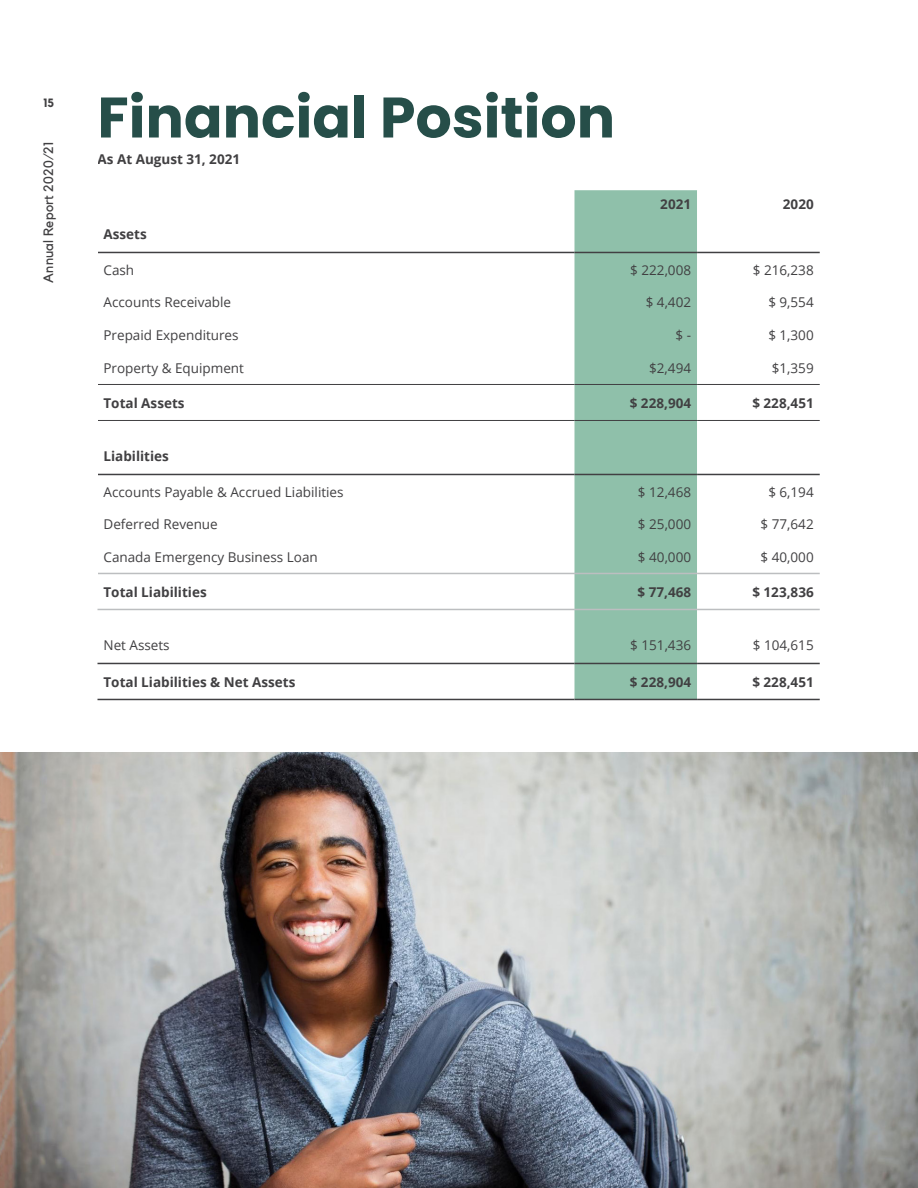
<style>
.page{position:relative;width:918px;height:1188px;background:#fff}
.page>*{position:absolute;margin:0;border:0;box-sizing:border-box;transform-origin:0 0}
.Headline_1__Right{font:700 57px "Poppins";color:#264e49}
.Body_Text{font:13.5px "Open Sans";color:#414042}
.Body_Text-2{font:700 13.5px "Open Sans";color:#414042}
.t1{font:13.5px "Kollektif";letter-spacing:.01em;color:#414042}
.t2{font:700 12px "Kollektif";color:#414042}
</style>
<div class="page">
<img style="left:0;top:753px;width:918px;height:435px">
<div style="left:574px;top:190px;width:123px;height:509px;background:#8fc0aa"></div>
<svg style="left:697px;top:251px;width:123px;height:448px"></svg>
<hr style="left:98px;top:573px;width:476px;height:1px;background:#bcbec0">
<hr style="left:574px;top:573px;width:123px;height:1px;background:#bcbec0">
<hr style="left:697px;top:573px;width:123px;height:1px;background:#bcbec0">
<hr style="left:98px;top:609px;width:476px;height:1px;background:#bcbec0">
<hr style="left:574px;top:609px;width:123px;height:1px;background:#bcbec0">
<hr style="left:697px;top:609px;width:123px;height:1px;background:#bcbec0">
<hr style="left:98px;top:474px;width:476px;height:1px;background:#414042">
<hr style="left:574px;top:474px;width:123px;height:1px;background:#414042">
<hr style="left:697px;top:474px;width:123px;height:1px;background:#414042">
<hr style="left:98px;top:384px;width:476px;height:1px;background:#414042">
<hr style="left:574px;top:384px;width:123px;height:1px;background:#414042">
<hr style="left:697px;top:384px;width:123px;height:1px;background:#414042">
<hr style="left:98px;top:420px;width:476px;height:1px;background:#414042">
<hr style="left:574px;top:420px;width:123px;height:1px;background:#414042">
<hr style="left:697px;top:420px;width:123px;height:1px;background:#414042">
<hr style="left:98px;top:252px;width:476px;height:1px;background:#414042">
<hr style="left:574px;top:252px;width:123px;height:1px;background:#414042">
<hr style="left:697px;top:252px;width:123px;height:1px;background:#414042">
<hr style="left:98px;top:663px;width:476px;height:1px;background:#414042">
<hr style="left:574px;top:663px;width:123px;height:1px;background:#414042">
<hr style="left:697px;top:663px;width:123px;height:1px;background:#414042">
<hr style="left:98px;top:699px;width:476px;height:1px;background:#414042">
<hr style="left:574px;top:699px;width:123px;height:1px;background:#414042">
<hr style="left:697px;top:699px;width:123px;height:1px;background:#414042">
<p class="t2" style="left:43px;top:96px;width:13px">15</p>
<p class="t1" style="left:41px;top:283px;width:142px;rotate:-90deg">Annual Report 2020/21</p>
<p class="Headline_1__Right" style="left:98px;top:85px;width:519px">Financial Position</p>
<p class="Body_Text-2" style="left:98px;top:150px;width:144px">As At August 31, 2021</p>
<p class="Body_Text-2" style="left:660px;top:194px;width:32px">2021</p>
<p class="Body_Text-2" style="left:783px;top:194px;width:32px">2020</p>
<p class="Body_Text-2" style="left:104px;top:225px;width:45px">Assets</p>
<p class="Body_Text" style="left:104px;top:260px;width:32px">Cash</p>
<p class="Body_Text" style="left:630px;top:260px;width:62px">$ 222,008</p>
<p class="Body_Text" style="left:753px;top:260px;width:62px">$ 216,238</p>
<p class="Body_Text" style="left:104px;top:293px;width:129px">Accounts Receivable</p>
<p class="Body_Text" style="left:646px;top:293px;width:47px">$ 4,402</p>
<p class="Body_Text" style="left:768px;top:293px;width:47px">$ 9,554</p>
<p class="Body_Text" style="left:104px;top:326px;width:137px">Prepaid Expenditures</p>
<p class="Body_Text" style="left:676px;top:326px;width:17px">$ -</p>
<p class="Body_Text" style="left:768px;top:326px;width:47px">$ 1,300</p>
<p class="Body_Text" style="left:104px;top:359px;width:142px">Property &amp; Equipment</p>
<p class="Body_Text" style="left:649px;top:359px;width:43px">$2,494</p>
<p class="Body_Text" style="left:772px;top:359px;width:43px">$1,359</p>
<p class="Body_Text-2" style="left:104px;top:393px;width:83px">Total Assets</p>
<p class="Body_Text-2" style="left:630px;top:393px;width:63px">$ 228,904</p>
<p class="Body_Text-2" style="left:752px;top:393px;width:63px">$ 228,451</p>
<p class="Body_Text-2" style="left:104px;top:447px;width:67px">Liabilities</p>
<p class="Body_Text" style="left:104px;top:482px;width:242px">Accounts Payable &amp; Accrued Liabilities</p>
<p class="Body_Text" style="left:638px;top:482px;width:55px">$ 12,468</p>
<p class="Body_Text" style="left:768px;top:482px;width:47px">$ 6,194</p>
<p class="Body_Text" style="left:104px;top:515px;width:116px">Deferred Revenue</p>
<p class="Body_Text" style="left:638px;top:515px;width:55px">$ 25,000</p>
<p class="Body_Text" style="left:761px;top:515px;width:55px">$ 77,642</p>
<p class="Body_Text" style="left:104px;top:548px;width:216px">Canada Emergency Business Loan</p>
<p class="Body_Text" style="left:638px;top:548px;width:55px">$ 40,000</p>
<p class="Body_Text" style="left:761px;top:548px;width:55px">$ 40,000</p>
<p class="Body_Text-2" style="left:104px;top:582px;width:105px">Total Liabilities</p>
<p class="Body_Text-2" style="left:637px;top:582px;width:55px">$ 77,468</p>
<p class="Body_Text-2" style="left:752px;top:582px;width:63px">$ 123,836</p>
<p class="Body_Text" style="left:104px;top:636px;width:68px">Net Assets</p>
<p class="Body_Text" style="left:630px;top:636px;width:62px">$ 151,436</p>
<p class="Body_Text" style="left:753px;top:636px;width:62px">$ 104,615</p>
<p class="Body_Text-2" style="left:104px;top:672px;width:194px">Total Liabilities &amp; Net Assets</p>
<p class="Body_Text-2" style="left:630px;top:672px;width:63px">$ 228,904</p>
<p class="Body_Text-2" style="left:752px;top:672px;width:63px">$ 228,451</p>
</div>
